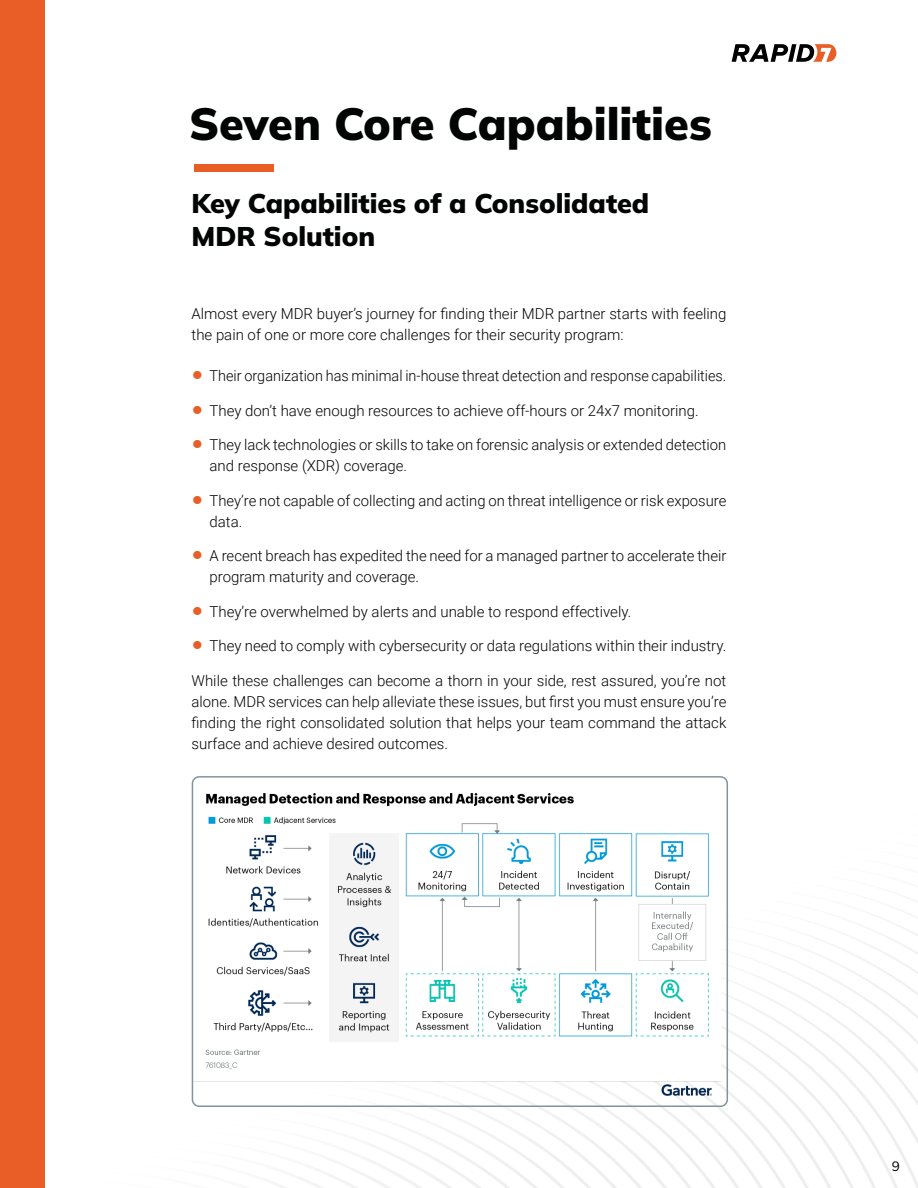
<style>
.page{position:relative;width:918px;height:1188px;background:#fff}
.page>*{position:absolute;margin:0;border:0;box-sizing:border-box;transform-origin:0 0}
.Section_Headline{font:900 45px "Mulish";color:#020303}
.t1{font:900 27px/33px "Mulish";color:#020303}
.Body{font:300 15px/21px "Roboto";color:#020303}
.Body-2{font:300 15px "Roboto";color:#020303;scale:.96 1}
.t2{font:13.5px "Mulish";color:#020303}
.s1{font-family:"Mulish";font-weight:700;font-size:22.5px;color:#e85e26}
</style>
<div class="page">
<img style="left:44px;top:94px;width:874px;height:1094px">
<svg style="left:732px;top:44px;width:104px;height:18px"></svg>
<div style="left:194px;top:164px;width:80px;height:8px;background:#e85e26"></div>
<img style="left:192px;top:779px;width:529px;height:321px">
<div style="left:192px;top:776px;width:536px;height:331px;border:2px solid #82939c;border-radius:7px"></div>
<div style="left:0;top:0;width:44px;height:1188px;background:#e85e26"></div>
<p class="Section_Headline" style="left:189px;top:94px;width:524px">Seven Core Capabilities</p>
<h1 class="t1" style="left:192px;top:187px;width:459px">Key Capabilities of a Consolidated<br>MDR Solution</h1>
<p class="Body" style="left:192px;top:303px;width:536px">Almost every MDR buyer’s journey for finding their MDR partner starts with feeling the pain of one or more core challenges for their security program:</p>
<p class="Body-2" style="left:192px;top:365px;width:559px"><span class="s1">•</span> Their organization has minimal in-house threat detection and response capabilities.</p>
<p class="Body" style="left:192px;top:399px;width:509px"><span class="s1">•</span> They don’t have enough resources to achieve off-hours or 24x7 monitoring.</p>
<p class="Body" style="left:210px;top:434px;width:518px;text-indent:-18px"><span class="s1">•</span> They lack technologies or skills to take on forensic analysis or extended detection and response (XDR) coverage.</p>
<p class="Body" style="left:210px;top:489px;width:518px;text-indent:-18px"><span class="s1">•</span> They’re not capable of collecting and acting on threat intelligence or risk exposure data.</p>
<p class="Body" style="left:210px;top:545px;width:518px;text-indent:-18px"><span class="s1">•</span> A recent breach has expedited the need for a managed partner to accelerate their program maturity and coverage.</p>
<p class="Body" style="left:192px;top:600px;width:441px"><span class="s1">•</span> They’re overwhelmed by alerts and unable to respond effectively.</p>
<p class="Body" style="left:192px;top:635px;width:536px"><span class="s1">•</span> They need to comply with cybersecurity or data regulations within their industry.</p>
<p class="Body" style="left:192px;top:669px;width:536px;text-align:justify">While these challenges can become a thorn in your side, rest assured, you’re not alone. MDR services can help alleviate these issues, but first you must ensure you’re finding the right consolidated solution that helps your team command the attack surface and achieve desired outcomes.</p>
<p class="t2" style="left:892px;top:1157px;width:10px">9</p>
</div>
